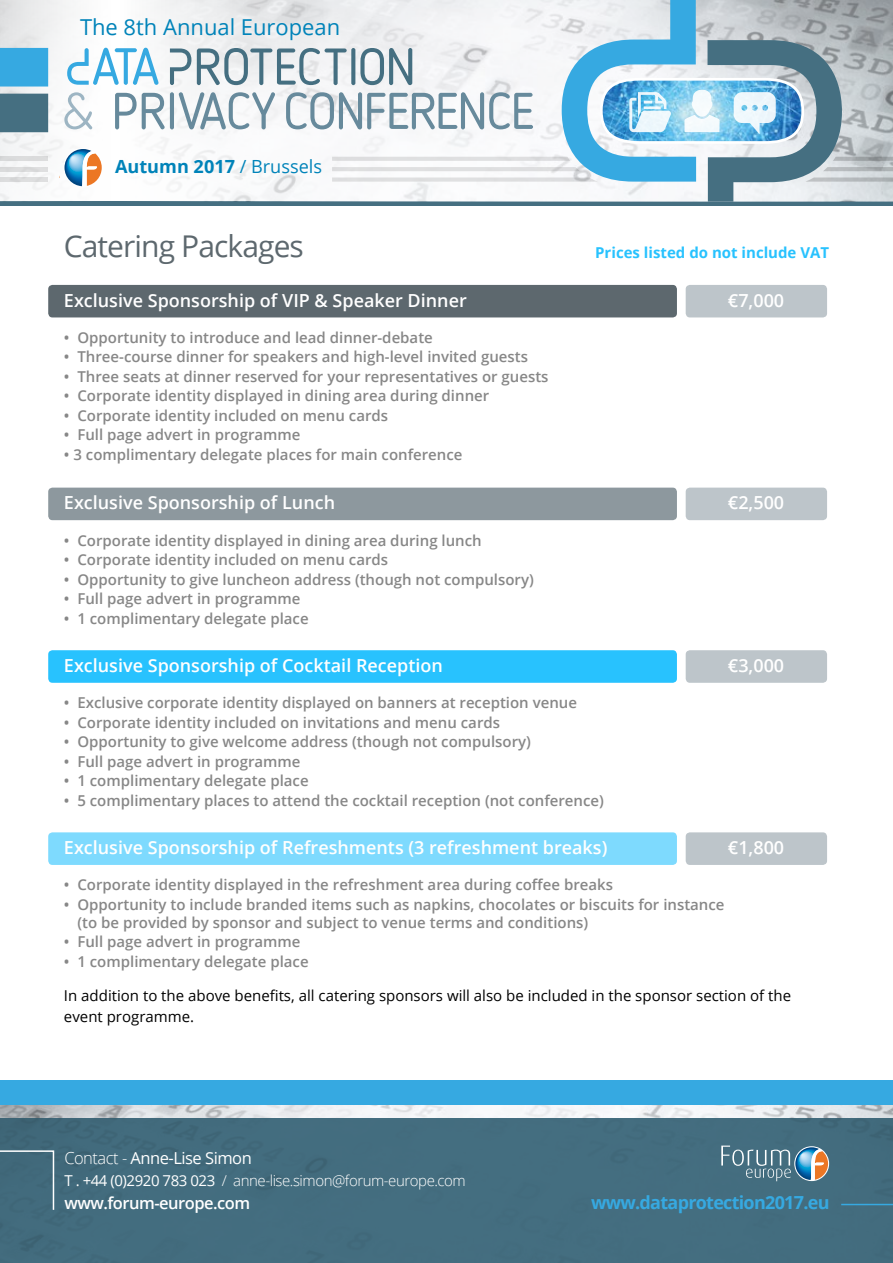
<style>
.page{position:relative;width:893px;height:1263px;background:#fff}
.page>*{position:absolute;margin:0;border:0;box-sizing:border-box;transform-origin:0 0}
.t1{font:30px "Open Sans";letter-spacing:-.03em;color:#5d686e}
.t2{font:21.9px "Open Sans";color:#0083b9}
.t3{font:700 18.15px "Open Sans";color:#0083b9}
.t4{font:600 18px "Open Sans";color:#fff}
.t5{font:700 18px "Open Sans";letter-spacing:-.04em;color:#36a9e1}
.t6{font:16.5px "Open Sans";letter-spacing:-.03em;color:#fff}
.t7{font:600 16.5px "Open Sans";letter-spacing:-.03em;color:#fff}
.t8{font:600 15px/18px "Open Sans";color:#878787}
.t9{font:15px/21px "Open Sans";color:#000}
.t10{font:300 15px "Open Sans";letter-spacing:-.03em;color:#fff}
.t11{font:700 15px "Open Sans";color:#28c2fe}
.s1{font-weight:400}
.s2{font-weight:300}
</style>
<div class="page">
<img style="left:0;top:1104px;width:893px;height:14px">
<div style="left:0;top:1118px;width:893px;height:145px;background:#456f81"></div>
<hr style="left:0;top:202px;width:893px;height:4px;background:#456f81">
<svg style="left:721px;top:1145px;width:108px;height:36px"></svg>
<img style="left:0;top:0;width:63px;height:202px">
<div style="left:0;top:48px;width:48px;height:39px;background:#36a9e1"></div>
<div style="left:0;top:94px;width:48px;height:38px;background:#456f81"></div>
<svg style="left:63px;top:0;width:830px;height:202px"></svg>
<hr style="left:0;top:157px;width:48px;height:4px;background:#dbdbdc">
<div style="left:0;top:177px;width:48px;height:5px;background:#dcddde"></div>
<hr style="left:0;top:167px;width:48px;height:4px;background:#dadbdc">
<svg style="left:0;top:1150px;width:55px;height:60px"></svg>
<hr style="left:841px;top:1204px;width:52px;height:1px;background:#36a9e1">
<div style="left:0;top:1080px;width:893px;height:24px;background:#36a9e1"></div>
<div style="left:48px;top:285px;width:629px;height:32px;background:#5d686e;border-radius:4px"></div>
<div style="left:686px;top:285px;width:141px;height:32px;background:#bdc5ca;border-radius:4px"></div>
<div style="left:686px;top:650px;width:141px;height:33px;background:#bdc5ca;border-radius:4px"></div>
<div style="left:686px;top:832px;width:141px;height:33px;background:#bdc5ca;border-radius:4px"></div>
<div style="left:686px;top:488px;width:141px;height:32px;background:#bdc5ca;border-radius:4px"></div>
<div style="left:48px;top:488px;width:629px;height:32px;background:#8d989e;border-radius:4px"></div>
<div style="left:48px;top:832px;width:629px;height:33px;background:#7edafe;border-radius:4px"></div>
<div style="left:48px;top:650px;width:629px;height:33px;background:#28c2fe;border-radius:4px"></div>
<h2 class="t2" style="left:80px;top:12px;width:262px">The 8th Annual European</h2>
<p class="t3" style="left:115px;top:154px;width:209px">Autumn 2017 <span class="s1">/ Brussels</span></p>
<h1 class="t1" style="left:64px;top:225px;width:242px">Catering Packages</h1>
<p class="t11" style="left:595px;top:242px;width:235px">Prices listed do not include VAT</p>
<p class="t4" style="left:64px;top:288px;width:404px">Exclusive Sponsorship of VIP &amp; Speaker Dinner</p>
<p class="t4" style="left:728px;top:288px;width:58px">€7,000</p>
<p class="t8" style="left:64px;top:328px;width:370px">• Opportunity to introduce and lead dinner-debate</p>
<p class="t8" style="left:64px;top:348px;width:466px">• Three-course dinner for speakers and high-level invited guests</p>
<p class="t8" style="left:64px;top:367px;width:486px">• Three seats at dinner reserved for your representatives or guests</p>
<p class="t8" style="left:64px;top:387px;width:427px">• Corporate identity displayed in dining area during dinner</p>
<p class="t8" style="left:64px;top:406px;width:326px">• Corporate identity included on menu cards</p>
<p class="t8" style="left:64px;top:426px;width:238px">• Full page advert in programme</p>
<p class="t8" style="left:64px;top:445px;width:400px">• 3 complimentary delegate places for main conference</p>
<p class="t4" style="left:64px;top:490px;width:273px">Exclusive Sponsorship of Lunch</p>
<p class="t8" style="left:64px;top:531px;width:419px">• Corporate identity displayed in dining area during lunch</p>
<p class="t8" style="left:64px;top:550px;width:326px">• Corporate identity included on menu cards</p>
<p class="t8" style="left:64px;top:570px;width:471px">• Opportunity to give luncheon address (though not compulsory)</p>
<p class="t8" style="left:64px;top:589px;width:238px">• Full page advert in programme</p>
<p class="t8" style="left:64px;top:609px;width:246px">• 1 complimentary delegate place</p>
<p class="t4" style="left:64px;top:653px;width:380px">Exclusive Sponsorship of Cocktail Reception</p>
<p class="t8" style="left:64px;top:693px;width:515px">• Exclusive corporate identity displayed on banners at reception venue</p>
<p class="t8" style="left:64px;top:713px;width:438px">• Corporate identity included on invitations and menu cards</p>
<p class="t8" style="left:64px;top:732px;width:468px">• Opportunity to give welcome address (though not compulsory)</p>
<p class="t8" style="left:64px;top:752px;width:238px">• Full page advert in programme</p>
<p class="t8" style="left:64px;top:771px;width:246px">• 1 complimentary delegate place</p>
<p class="t8" style="left:64px;top:791px;width:541px">• 5 complimentary places to attend the cocktail reception (not conference)</p>
<p class="t4" style="left:64px;top:835px;width:545px">Exclusive Sponsorship of Refreshments (3 refreshment breaks)</p>
<p class="t4" style="left:728px;top:490px;width:58px">€2,500</p>
<p class="t4" style="left:728px;top:653px;width:58px">€3,000</p>
<p class="t4" style="left:728px;top:835px;width:58px">€1,800</p>
<p class="t8" style="left:64px;top:876px;width:551px">• Corporate identity displayed in the refreshment area during coffee breaks</p>
<p class="t8" style="left:77px;top:895px;width:649px;text-indent:-13px">• Opportunity to include branded items such as napkins, chocolates or biscuits for instance (to be provided by sponsor and subject to venue terms and conditions)</p>
<p class="t8" style="left:64px;top:933px;width:238px">• Full page advert in programme</p>
<p class="t8" style="left:64px;top:952px;width:246px">• 1 complimentary delegate place</p>
<p class="t9" style="left:64px;top:984px;width:729px">In addition to the above benefits, all catering sponsors will also be included in the sponsor section of the event programme.</p>
<p class="t6" style="left:64px;top:1146px;width:189px"><span class="s2">Contact -</span> Anne-Lise Simon</p>
<p class="t10" style="left:64px;top:1170px;width:403px"><span class="s1">T . +44 (0)2920 783 023</span> / anne-lise.simon@forum-europe.com</p>
<p class="t7" style="left:64px;top:1191px;width:187px">www.forum-europe.com</p>
<p class="t5" style="left:591px;top:1189px;width:240px">www.dataprotection2017.eu</p>
</div>
